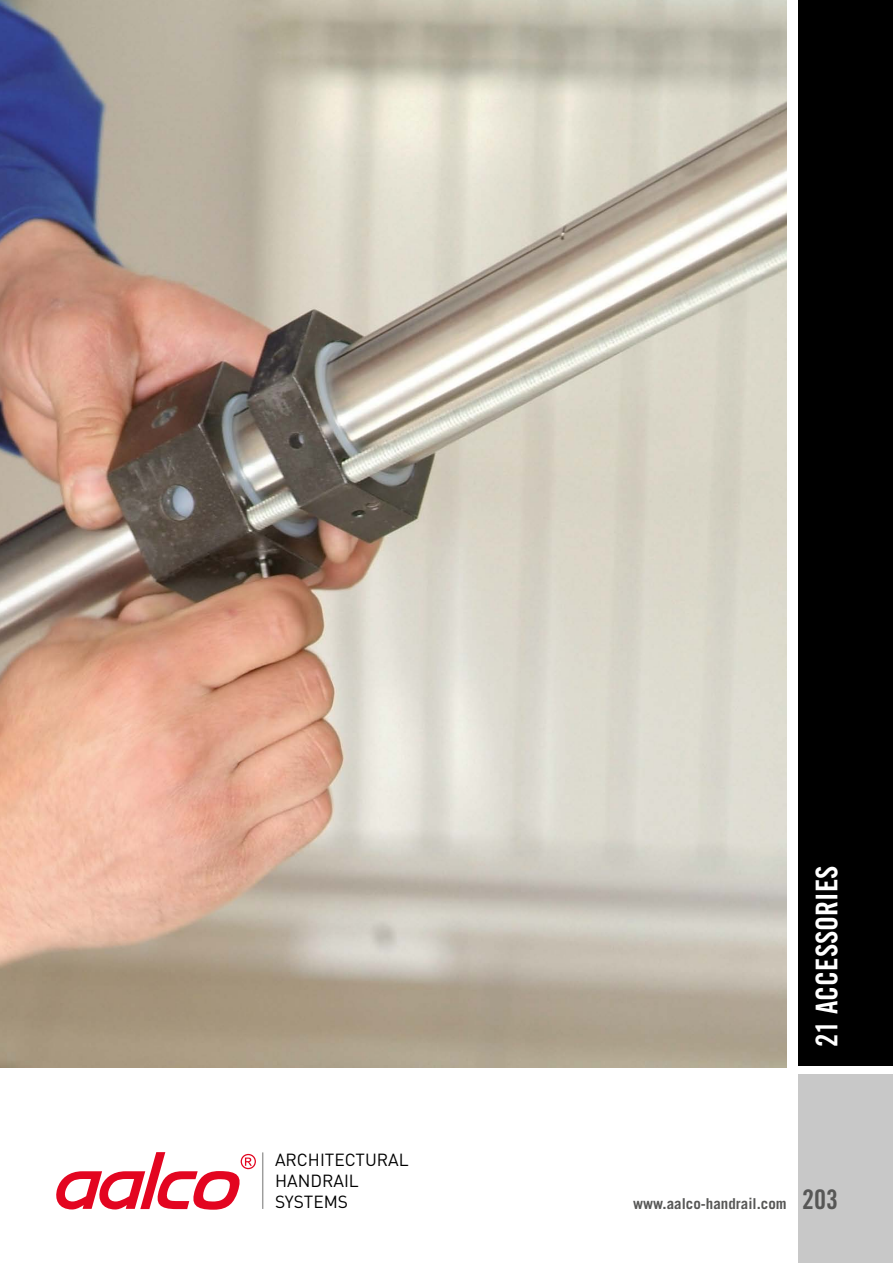
<style>
.page{position:relative;width:893px;height:1263px;background:#fff}
.page>*{position:absolute;margin:0;border:0;box-sizing:border-box;transform-origin:0 0}
.t1{font:30px "Trade Gothic LT Std Bd Cn 20";color:#fff}
.t2{font:27px "Trade Gothic LT Std Bd Cn 20";color:#575756}
.t3{font:17.4px/20.9px "DINOT";color:#000}
.t4{font:700 15px "Trade Gothic LT Std";color:#575756}
</style>
<div class="page">
<div style="left:799px;top:0;width:94px;height:1066px;background:#000"></div>
<div style="left:799px;top:1074px;width:94px;height:189px;background:#c8c8c8"></div>
<img style="left:0;top:0;width:787px;height:1067px">
<hr style="left:262px;top:1152px;width:1px;height:57px;background:#9d9d9c">
<svg style="left:56px;top:1152px;width:200px;height:58px"></svg>
<p class="t3" style="left:275px;top:1149px;width:135px">ARCHITECTURAL<br>HANDRAIL<br>SYSTEMS</p>
<h1 class="t1" style="left:808px;top:1047px;width:183px;rotate:-90deg">21 ACCESSORIES</h1>
<p class="t4" style="left:633px;top:1194px;width:155px">www.aalco-handrail.com</p>
<h2 class="t2" style="left:802px;top:1183px;width:37px">203</h2>
</div>
